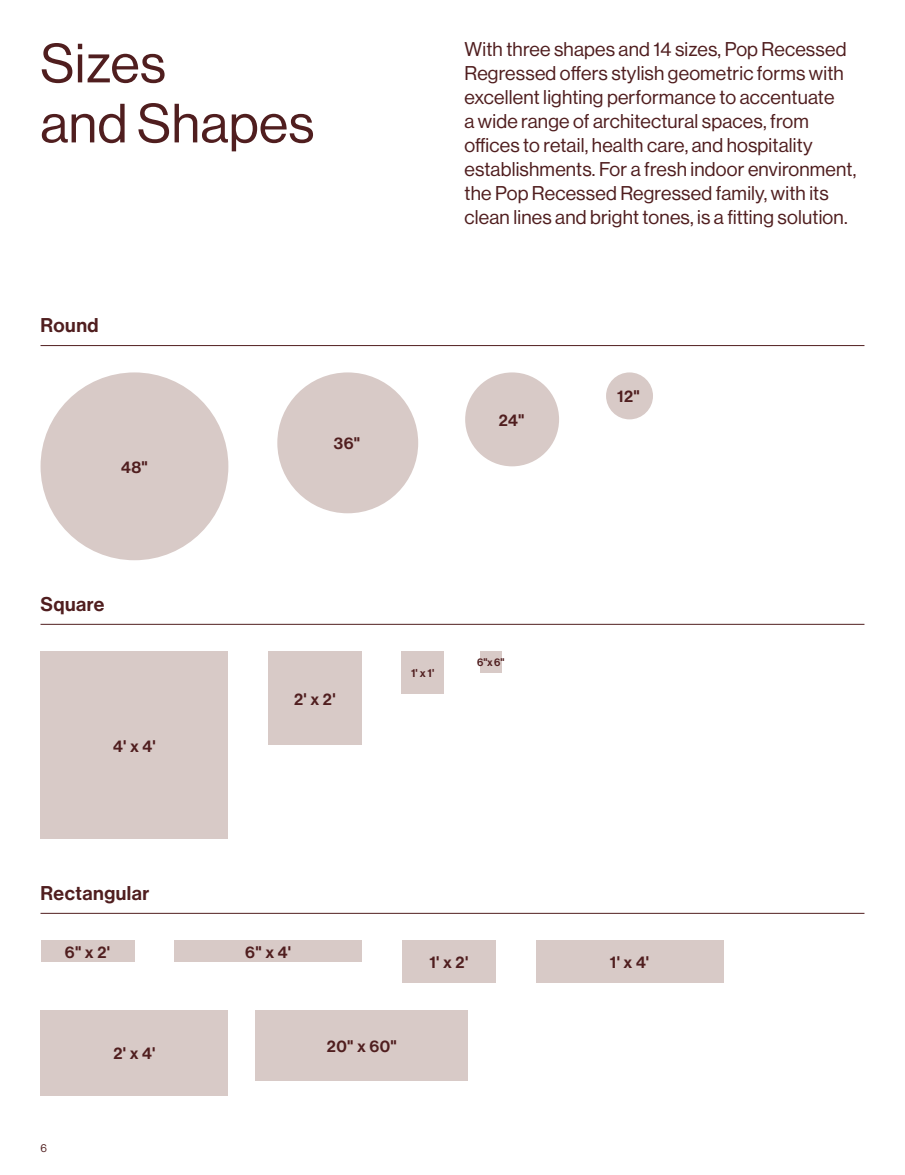
<style>
.page{position:relative;width:905px;height:1175px;background:#fff}
.page>*{position:absolute;margin:0;border:0;box-sizing:border-box;transform-origin:0 0}
.TITLE-H1{font:54px/60px "N Haas Grotesk DS Pro 55 Rg";letter-spacing:.01em;color:#501e1f}
.TXT-Courant{font:19.5px/24px "N Haas Grotesk DS Pro 55 Rg";letter-spacing:.01em;color:#501e1f}
.SUBTITLE{font:19.5px "N Haas Grotesk DS Pro 65 Md";letter-spacing:.025em;color:#501e1f}
.SUBTITLE-Filet{font:16.5px "N Haas Grotesk DS Pro 65 Md";letter-spacing:.025em;color:#501e1f}
.SUBTITLE-Filet-2{font:11.25px "N Haas Grotesk DS Pro 65 Md";color:#501e1f}
.t1{font:11.25px "N Haas Grotesk DS Pro 55 Rg";color:#501e1f}
.SUBTITLE-Filet-3{font:10.8px "N Haas Grotesk DS Pro 65 Md";color:#501e1f}
</style>
<div class="page">
<div style="left:535px;top:940px;width:188px;height:43px;background:#d8cac7"></div>
<div style="left:402px;top:940px;width:94px;height:43px;background:#d8cac7"></div>
<div style="left:41px;top:1010px;width:187px;height:85px;background:#d8cac7"></div>
<div style="left:41px;top:940px;width:93px;height:22px;background:#d8cac7"></div>
<div style="left:255px;top:1010px;width:213px;height:71px;background:#d8cac7"></div>
<hr style="left:40px;top:913px;width:824px;height:1px;background:#501e1f">
<div style="left:174px;top:940px;width:188px;height:22px;background:#d8cac7"></div>
<div style="left:41px;top:372px;width:187px;height:188px;background:#d8cac7;border-radius:50%"></div>
<div style="left:277px;top:372px;width:141px;height:141px;background:#d8cac7;border-radius:50%"></div>
<hr style="left:40px;top:345px;width:824px;height:1px;background:#501e1f">
<div style="left:465px;top:372px;width:94px;height:94px;background:#d8cac7;border-radius:50%"></div>
<div style="left:606px;top:372px;width:47px;height:47px;background:#d8cac7;border-radius:50%"></div>
<div style="left:41px;top:651px;width:187px;height:188px;background:#d8cac7"></div>
<hr style="left:40px;top:624px;width:824px;height:1px;background:#501e1f">
<div style="left:268px;top:651px;width:94px;height:94px;background:#d8cac7"></div>
<div style="left:401px;top:651px;width:43px;height:43px;background:#d8cac7"></div>
<div style="left:480px;top:651px;width:21px;height:22px;background:#d8cac7"></div>
<p class="TITLE-H1" style="left:40px;top:34px;width:275px">Sizes<br>and Shapes</p>
<p class="TXT-Courant" style="left:464px;top:37px;width:393px">With three shapes and 14 sizes, Pop Recessed Regressed offers stylish geometric forms with excellent lighting performance to accentuate<br>a wide range of architectural spaces, from offices to retail, health care, and hospitality establishments. For a fresh indoor environment, the Pop Recessed Regressed family, with its clean lines and bright tones, is a fitting solution.</p>
<p class="SUBTITLE" style="left:40px;top:314px;width:60px">Round</p>
<p class="SUBTITLE-Filet" style="left:121px;top:457px;width:28px">48"</p>
<p class="SUBTITLE" style="left:40px;top:592px;width:66px">Square</p>
<p class="SUBTITLE-Filet" style="left:113px;top:736px;width:44px">4' x 4'</p>
<p class="SUBTITLE" style="left:40px;top:881px;width:110px">Rectangular</p>
<p class="SUBTITLE-Filet" style="left:65px;top:942px;width:47px">6" x 2'</p>
<p class="t1" style="left:40px;top:1141px;width:8px">6</p>
<p class="SUBTITLE-Filet" style="left:113px;top:1043px;width:43px">2' x 4'</p>
<p class="SUBTITLE-Filet" style="left:334px;top:434px;width:28px">36"</p>
<p class="SUBTITLE-Filet" style="left:499px;top:410px;width:27px">24"</p>
<p class="SUBTITLE-Filet" style="left:294px;top:689px;width:43px">2' x 2'</p>
<p class="SUBTITLE-Filet-2" style="left:411px;top:666px;width:25px">1' x 1'</p>
<p class="SUBTITLE-Filet-3" style="left:477px;top:656px;width:29px">6"x 6"</p>
<p class="SUBTITLE-Filet" style="left:617px;top:387px;width:24px">12"</p>
<p class="SUBTITLE-Filet" style="left:245px;top:942px;width:47px">6" x 4'</p>
<p class="SUBTITLE-Filet" style="left:327px;top:1036px;width:71px">20" x 60"</p>
<p class="SUBTITLE-Filet" style="left:429px;top:953px;width:40px">1' x 2'</p>
<p class="SUBTITLE-Filet" style="left:609px;top:953px;width:41px">1' x 4'</p>
</div>
